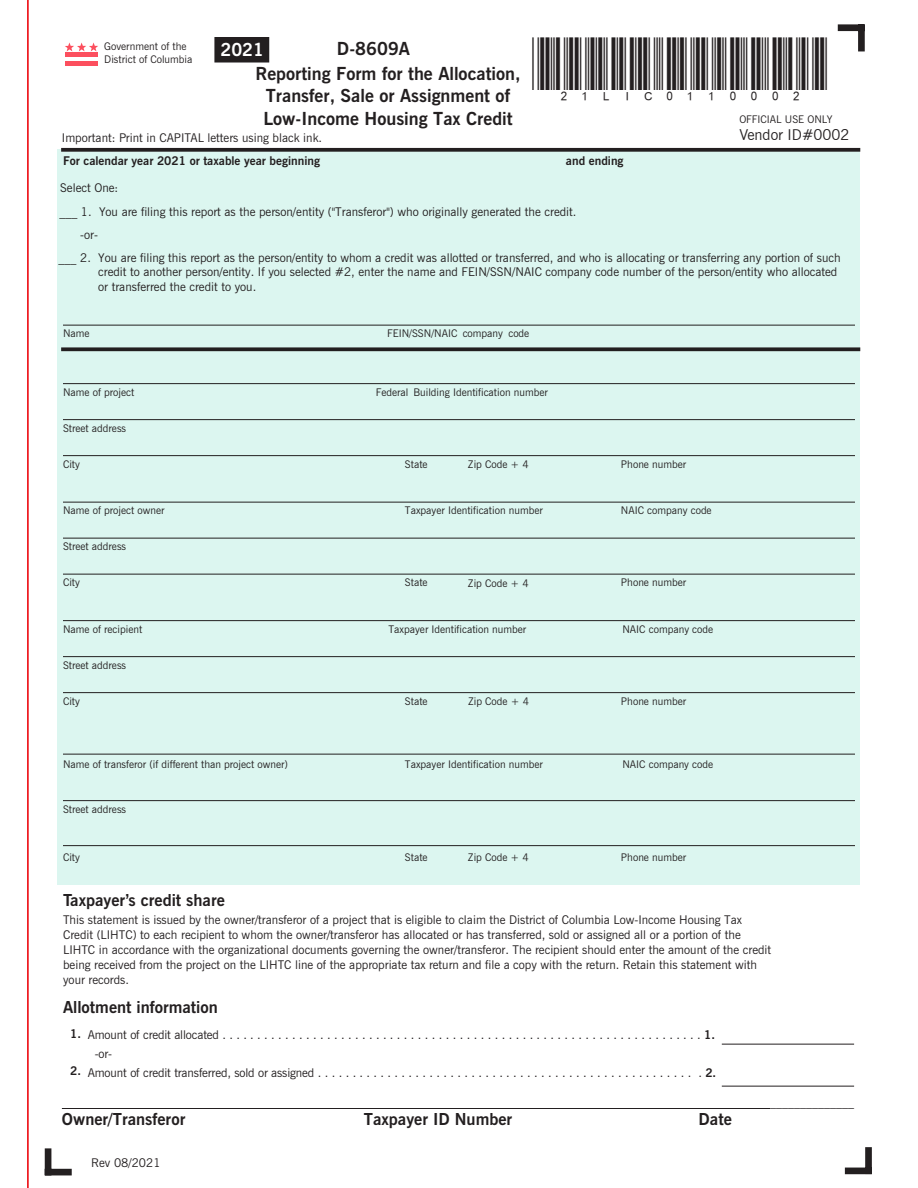
<style>
.page{position:relative;width:918px;height:1188px;background:#fff}
.page>*{position:absolute;margin:0;border:0;box-sizing:border-box;transform-origin:0 0}
.t1{font:700 18px/22.6px "News Gothic BT";color:#231f20;text-align:center}
.t2{font:700 18px "News Gothic BT";color:#fff}
.t3{font:700 16.5px "News Gothic BT";color:#231f20}
.t4{font:15px "News Gothic BT";color:#262324}
.t5{font:12px/15px "News Gothic BT";color:#231f20}
.t6{font:700 12px "News Gothic BT";color:#231f20}
.t7{font:10.5px/12.6px "News Gothic BT";color:#231f20}
.s1{color:#231f20}
.s2{font-weight:700;color:#fff}
.s3{font-weight:700}
</style>
<div class="page">
<div style="left:58px;top:150px;width:802px;height:735px;background:#dcf6f0"></div>
<hr style="left:63px;top:656px;width:792px;height:1px;background:#231f20">
<hr style="left:63px;top:692px;width:792px;height:1px;background:#231f20">
<hr style="left:63px;top:502px;width:792px;height:1px;background:#231f20">
<hr style="left:63px;top:538px;width:792px;height:1px;background:#231f20">
<hr style="left:63px;top:574px;width:792px;height:1px;background:#231f20">
<hr style="left:62px;top:1108px;width:708px;height:1px;background:#231f20">
<div style="left:215px;top:38px;width:54px;height:24px;background:#231f20"></div>
<div style="left:214px;top:37px;width:55px;height:26px;border:2px solid #231f20"></div>
<svg style="left:61px;top:148px;width:799px;height:4px;background:#312f30"></svg>
<svg style="left:65px;top:43px;width:33px;height:9px"></svg>
<div style="left:65px;top:52px;width:33px;height:5px;background:#fc4f5e"></div>
<div style="left:65px;top:61px;width:33px;height:5px;background:#fc4f5e"></div>
<hr style="left:722px;top:1044px;width:132px;height:1px;background:#231f20">
<hr style="left:63px;top:845px;width:792px;height:1px;background:#231f20">
<hr style="left:63px;top:754px;width:792px;height:1px;background:#231f20">
<hr style="left:63px;top:800px;width:792px;height:1px;background:#231f20">
<hr style="left:63px;top:325px;width:792px;height:1px;background:#231f20">
<svg style="left:61px;top:347px;width:799px;height:4px;background:#363636"></svg>
<hr style="left:63px;top:383px;width:792px;height:1px;background:#231f20">
<hr style="left:63px;top:419px;width:792px;height:1px;background:#231f20">
<hr style="left:63px;top:455px;width:792px;height:1px;background:#231f20">
<hr style="left:63px;top:620px;width:792px;height:1px;background:#231f20">
<hr style="left:722px;top:1086px;width:132px;height:1px;background:#231f20">
<hr style="left:27px;top:0;width:2px;height:1188px;background:#ee1d23">
<div style="left:845px;top:1168px;width:27px;height:6px;background:#231f20"></div>
<div style="left:865px;top:1147px;width:7px;height:27px;background:#231f20"></div>
<div style="left:838px;top:24px;width:27px;height:7px;background:#231f20"></div>
<div style="left:858px;top:25px;width:7px;height:26px;background:#231f20"></div>
<div style="left:45px;top:1169px;width:27px;height:6px;background:#231f20"></div>
<div style="left:45px;top:1148px;width:6px;height:27px;background:#231f20"></div>
<p class="t7" style="left:104px;top:40px;width:90px">Government of the<br>District of Columbia</p>
<h1 class="t2" style="left:221px;top:39px;width:45px">2021</h1>
<h1 class="t1" style="left:337px;top:37px;width:75px">D-8609A</h1>
<h1 class="t1" style="left:255px;top:62px;width:267px">Reporting Form for the Allocation,<br>Transfer, Sale or Assignment of<br>Low-Income Housing Tax Credit</h1>
<p class="t5" style="left:62px;top:130px;width:262px">Important: Print in CAPITAL letters using black ink.</p>
<p class="t6" style="left:63px;top:153px;width:259px">For calendar year 2021 or taxable year beginning</p>
<p class="t6" style="left:566px;top:153px;width:59px">and ending</p>
<p class="t7" style="left:739px;top:113px;width:95px">OFFICIAL USE ONLY</p>
<p class="t4" style="left:739px;top:125px;width:112px">Vendor ID#<span class="s1">0002</span></p>
<p class="t5" style="left:60px;top:180px;width:60px">Select One:</p>
<p class="t5" style="left:59px;top:204px;width:519px">___ 1. You are filing this report as the person/entity ("Transferor") who originally generated the credit.</p>
<p class="t5" style="left:80px;top:227px;width:19px">-or-</p>
<p class="t5" style="left:59px;top:250px;width:784px">___ 2. You are filing this report as the person/entity to whom a credit was allotted or transferred, and who is allocating or transferring any portion of such</p>
<p class="t5" style="left:98px;top:265px;width:741px;line-height:14.4px">credit to another person/entity. If you selected #2, enter the name and FEIN/SSN/NAIC company code number of the person/entity who allocated or transferred the credit to you.</p>
<p class="t7" style="left:63px;top:327px;width:28px">Name</p>
<p class="t7" style="left:387px;top:327px;width:144px">FEIN/SSN/NAIC company code</p>
<p class="t7" style="left:63px;top:386px;width:73px">Name of project</p>
<p class="t7" style="left:376px;top:386px;width:173px">Federal Building Identification number</p>
<p class="t7" style="left:63px;top:422px;width:65px">Street address</p>
<p class="t7" style="left:63px;top:458px;width:18px">City</p>
<p class="t7" style="left:405px;top:458px;width:24px">State</p>
<p class="t7" style="left:468px;top:458px;width:62px">Zip Code + 4</p>
<p class="t7" style="left:621px;top:458px;width:67px">Phone number</p>
<p class="t7" style="left:621px;top:504px;width:92px">NAIC company code</p>
<p class="t7" style="left:63px;top:504px;width:103px">Name of project owner</p>
<p class="t7" style="left:405px;top:504px;width:139px">Taxpayer Identification number</p>
<p class="t7" style="left:63px;top:540px;width:65px">Street address</p>
<p class="t7" style="left:63px;top:576px;width:18px">City</p>
<p class="t7" style="left:405px;top:576px;width:24px">State</p>
<p class="t7" style="left:621px;top:576px;width:67px">Phone number</p>
<p class="t7" style="left:468px;top:576px;width:62px">Zip Code + 4</p>
<p class="t7" style="left:622px;top:623px;width:92px">NAIC company code</p>
<p class="t7" style="left:63px;top:623px;width:81px">Name of recipient</p>
<p class="t7" style="left:389px;top:623px;width:139px">Taxpayer Identification number</p>
<p class="t7" style="left:63px;top:659px;width:65px">Street address</p>
<p class="t7" style="left:63px;top:695px;width:18px">City</p>
<p class="t7" style="left:405px;top:695px;width:24px">State</p>
<p class="t7" style="left:621px;top:695px;width:67px">Phone number</p>
<p class="t7" style="left:468px;top:695px;width:62px">Zip Code + 4</p>
<p class="t7" style="left:63px;top:758px;width:227px">Name of transferor (if different than project owner)</p>
<p class="t7" style="left:405px;top:758px;width:139px">Taxpayer Identification number</p>
<p class="t7" style="left:63px;top:803px;width:65px">Street address</p>
<p class="t7" style="left:622px;top:758px;width:92px">NAIC company code</p>
<p class="t7" style="left:63px;top:851px;width:18px">City</p>
<p class="t7" style="left:405px;top:851px;width:24px">State</p>
<p class="t7" style="left:621px;top:851px;width:67px">Phone number</p>
<p class="t7" style="left:468px;top:851px;width:62px">Zip Code + 4</p>
<h2 class="t3" style="left:63px;top:890px;width:163px">Taxpayer’s credit share</h2>
<p class="t5" style="left:63px;top:912px;width:710px">This statement is issued by the owner/transferor of a project that is eligible to claim the District of Columbia Low-Income Housing Tax Credit (LIHTC) to each recipient to whom the owner/transferor has allocated or has transferred, sold or assigned all or a portion of the LIHTC in accordance with the organizational documents governing the owner/transferor. The recipient should enter the amount of the credit being received from the project on the LIHTC line of the appropriate tax return and file a copy with the return. Retain this statement with your records.</p>
<h2 class="t3" style="left:63px;top:998px;width:156px">Allotment information</h2>
<p class="t5" style="left:63px;top:1027px;width:654px"><span class="s2">1</span><span class="s3">1.</span> Amount of credit allocated . . . . . . . . . . . . . . . . . . . . . . . . . . . . . . . . . . . . . . . . . . . . . . . . . . . . . . . . . . . . . . . . . . . . . <span class="s3">1.</span></p>
<p class="t5" style="left:95px;top:1046px;width:19px">-or-</p>
<p class="t5" style="left:63px;top:1065px;width:655px"><span class="s2">1</span><span class="s3">2.</span> Amount of credit transferred, sold or assigned . . . . . . . . . . . . . . . . . . . . . . . . . . . . . . . . . . . . . . . . . . . . . . . . . . . . . . . <span class="s3">2.</span></p>
<h2 class="t3" style="left:62px;top:1109px;width:125px">Owner/Transferor</h2>
<h2 class="t3" style="left:364px;top:1109px;width:150px">Taxpayer ID Number</h2>
<h2 class="t3" style="left:699px;top:1109px;width:35px">Date</h2>
<p class="t5" style="left:91px;top:1155px;width:71px">Rev 08/2021</p>
</div>
